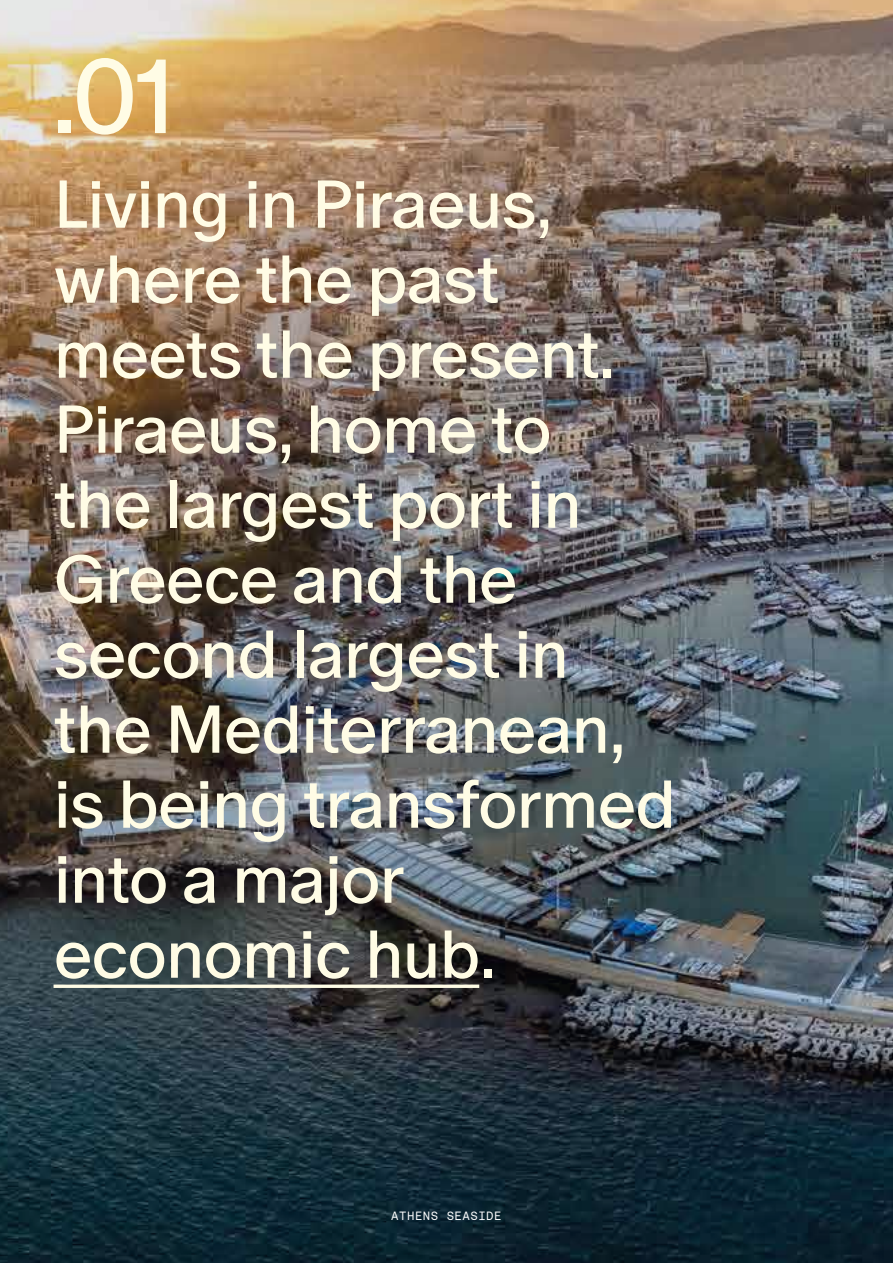
<style>
.page{position:relative;width:893px;height:1263px;background:#fff}
.page>*{position:absolute;margin:0;border:0;box-sizing:border-box;transform-origin:0 0}
.t1{font:105px "ABC Oracle Greek";color:#fffce5}
.t2{font:67.5px/75px "ABC Oracle Greek";letter-spacing:-.02em;color:#fffce5}
.t3{font:12px "Aeonik Mono VF";letter-spacing:.04em;color:#fff}
</style>
<div class="page">
<img style="left:0;top:0;width:893px;height:1263px">
<svg style="left:54px;top:984px;width:425px;height:4px;background:#dfdecb"></svg>
<h1 class="t1" style="left:51px;top:21px;width:126px">.01</h1>
<p class="t2" style="left:54px;top:164px;width:624px">Living in Piraeus, where the past meets the present.<br>Piraeus, home to<br>the largest port in<br>Greece and the second largest in the Mediterranean, is being transformed into a major economic hub.</p>
<p class="t3" style="left:391px;top:1209px;width:112px">ATHENS SEASIDE</p>
</div>
